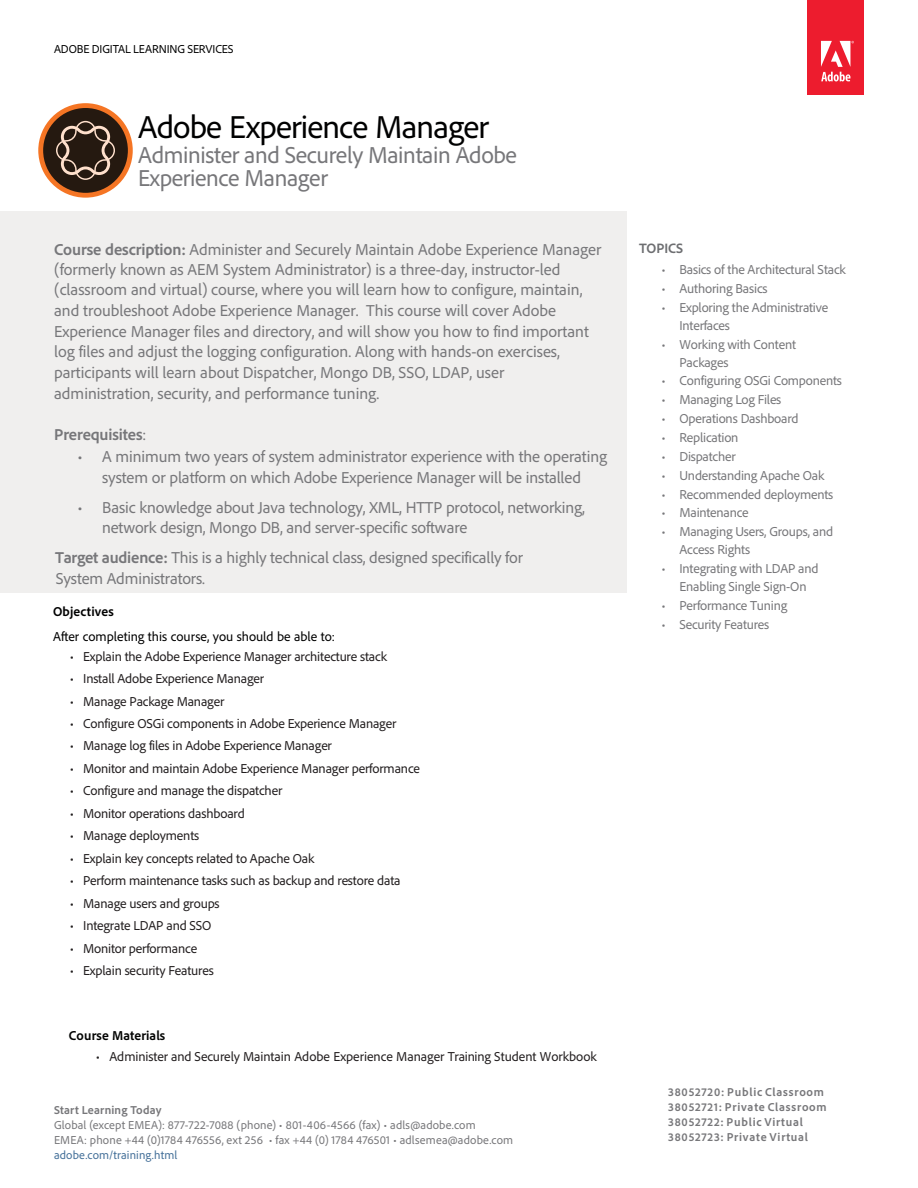
<style>
.page{position:relative;width:918px;height:1188px;background:#fff}
.page>*{position:absolute;margin:0;border:0;box-sizing:border-box;transform-origin:0 0}
.t1{font:33px "Adobe Clean";letter-spacing:-.025em;color:#000101}
.t2{font:24px/23.4px "Adobe Clean";letter-spacing:-.015em;color:#77777a}
.t3{font:16.5px/20.5px "Adobe Clean";color:#77777a}
.t4{font:700 16.5px "Adobe Clean";letter-spacing:-.01em;color:#77777a}
.t5{font:700 14.25px "Adobe Clean";letter-spacing:-.005em;color:#6d6e71}
.t6{font:13.5px "Adobe Clean";letter-spacing:-.01em;color:#231f20}
.t7{font:13.5px/18px "Adobe Clean";letter-spacing:-.015em;color:#77777a}
.t8{font:13.5px "Adobe Clean";color:#000}
.t9{font:700 13.5px "Adobe Clean";letter-spacing:.005em;color:#020302}
.t10{font:700 13.5px "Adobe Clean";letter-spacing:.015em;color:#000101}
.t11{font:12px/15px "Adobe Clean";letter-spacing:.015em;color:#77777a}
.t12{font:700 12px/14.9px "Adobe Clean";letter-spacing:.065em;color:#77777a}
.t13{font:12px "Adobe Clean";letter-spacing:-.01em;color:#000101}
.t14{font:12px "Adobe Clean";letter-spacing:.01em;color:#447099}
.t15{font:700 12px "Adobe Clean";letter-spacing:.015em;color:#77777a}
.s1{font-weight:700}
.s2{font-weight:400}
.s3{font-stretch:semi-condensed}
</style>
<div class="page">
<div style="left:807px;top:0;width:57px;height:95px;background:#ed1c2e"></div>
<svg style="left:821px;top:41px;width:33px;height:40px"></svg>
<div style="left:0;top:211px;width:627px;height:381px;background:#f0efee"></div>
<svg style="left:38px;top:103px;width:95px;height:95px"></svg>
<p class="t13" style="left:54px;top:42px;width:181px">ADOBE DIGITAL LEARNING SERVICES</p>
<h1 class="t1" style="left:138px;top:105px;width:352px">Adobe Experience Manager</h1>
<h2 class="t2" style="left:138px;top:142px;width:380px">Administer and Securely Maintain Adobe<br>Experience Manager</h2>
<p class="t3" style="left:54px;top:238px;width:549px"><span class="s1">Course description:</span> Administer and Securely Maintain Adobe Experience Manager (formerly known as AEM System Administrator) is a three-day, instructor-led (classroom and virtual) course, where you will learn how to configure, maintain, and troubleshoot Adobe Experience Manager. This course will cover Adobe Experience Manager files and directory, and will show you how to find important log files and adjust the logging configuration. Along with hands-on exercises, participants will learn about Dispatcher, Mongo DB, SSO, LDAP, user administration, security, and performance tuning.</p>
<p class="t4" style="left:54px;top:424px;width:94px">Prerequisites<span class="s2">:</span></p>
<p class="t3" style="left:78px;top:446px;width:531px;text-align:center">• A minimum two years of system administrator experience with the operating system or platform on which Adobe Experience Manager will be installed</p>
<p class="t3" style="left:102px;top:496px;width:485px;text-indent:-24px">• Basic knowledge about Java technology, XML, HTTP protocol, networking, network design, Mongo DB, and server-specific software</p>
<p class="t3" style="left:55px;top:547px;width:469px"><span class="s1">Target audience:</span> This is a highly technical class, designed specifically for<br>System Administrators.</p>
<p class="t10" style="left:53px;top:602px;width:62px">Objectives</p>
<p class="t8" style="left:53px;top:628px;width:283px">After completing this course, you should be able to:</p>
<p class="t6" style="left:70px;top:647px;width:319px">• Explain the Adobe Experience Manager architecture stack</p>
<p class="t6" style="left:70px;top:670px;width:196px">• Install Adobe Experience Manager</p>
<p class="t6" style="left:70px;top:692px;width:156px">• Manage Package Manager</p>
<p class="t6" style="left:70px;top:715px;width:328px">• Configure OSGi components in Adobe Experience Manager</p>
<p class="t6" style="left:70px;top:737px;width:264px">• Manage log files in Adobe Experience Manager</p>
<p class="t6" style="left:70px;top:760px;width:352px">• Monitor and maintain Adobe Experience Manager performance</p>
<p class="t6" style="left:70px;top:782px;width:214px">• Configure and manage the dispatcher</p>
<p class="t6" style="left:70px;top:805px;width:177px">• Monitor operations dashboard</p>
<p class="t6" style="left:70px;top:827px;width:131px">• Manage deployments</p>
<p class="t6" style="left:70px;top:849px;width:246px">• Explain key concepts related to Apache Oak</p>
<p class="t6" style="left:70px;top:872px;width:332px">• Perform maintenance tasks such as backup and restore data</p>
<p class="t6" style="left:70px;top:894px;width:151px">• Manage users and groups</p>
<p class="t6" style="left:70px;top:917px;width:143px">• Integrate LDAP and SSO</p>
<p class="t6" style="left:70px;top:939px;width:129px">• Monitor performance</p>
<p class="t6" style="left:70px;top:962px;width:146px">• Explain security Features</p>
<p class="t9" style="left:69px;top:1027px;width:98px">Course Materials</p>
<p class="t6" style="left:96px;top:1048px;width:502px">• Administer and Securely Maintain Adobe Experience Manager Training Student Workbook</p>
<p class="t15" style="left:54px;top:1103px;width:109px">Start Learning Today</p>
<p class="t11" style="left:54px;top:1118px;width:461px">Global (except EMEA): 877-722-7088 (phone) • 801-406-4566 (fax) • adls@adobe.com<br>EMEA: phone +44 (0)1784 476556, ext 256 • fax +44 (0) 1784 476501 • adlsemea@adobe.com</p>
<p class="t14" style="left:54px;top:1148px;width:125px">adobe.com/training.html</p>
<p class="t5" style="left:639px;top:239px;width:46px">TOPICS</p>
<p class="t7" style="left:662px;top:260px;width:186px">• Basics of the Architectural Stack</p>
<p class="t7" style="left:662px;top:279px;width:108px">• Authoring Basics</p>
<p class="t7" style="left:680px;top:298px;width:150px;text-indent:-18px">• Exploring the Administrative<br>Interfaces</p>
<p class="t7" style="left:680px;top:335px;width:118px;text-indent:-18px">• Working with Content<br>Packages</p>
<p class="t7" style="left:662px;top:371px;width:182px">• Configuring OSGi Components</p>
<p class="t7" style="left:662px;top:390px;width:121px">• Managing Log Files</p>
<p class="t7" style="left:662px;top:409px;width:139px">• Operations Dashboard</p>
<p class="t7" style="left:662px;top:428px;width:79px">• Replication</p>
<p class="t7" style="left:662px;top:447px;width:76px">• Dispatcher</p>
<p class="t7" style="left:662px;top:466px;width:164px">• Understanding Apache Oak</p>
<p class="t7" style="left:662px;top:485px;width:173px">• Recommended deployments</p>
<p class="t7" style="left:662px;top:503px;width:89px">• Maintenance</p>
<p class="t7" style="left:680px;top:522px;width:155px;text-indent:-18px">• Managing Users, Groups, and<br>Access Rights</p>
<p class="t7" style="left:662px;top:559px;width:158px;text-align:center">• Integrating with LDAP and<br>Enabling Single Sign-On</p>
<p class="t7" style="left:662px;top:596px;width:127px">• Performance Tuning</p>
<p class="t7" style="left:662px;top:615px;width:109px">• Security Features</p>
<p class="t12" style="left:668px;top:1084px;width:160px"><span class="s3">38052720</span>: Public Classroom<br><span class="s3">38052721</span>: Private Classroom<br><span class="s3">38052722</span>: Public Virtual<br><span class="s3">38052723</span>: Private Virtual</p>
</div>
